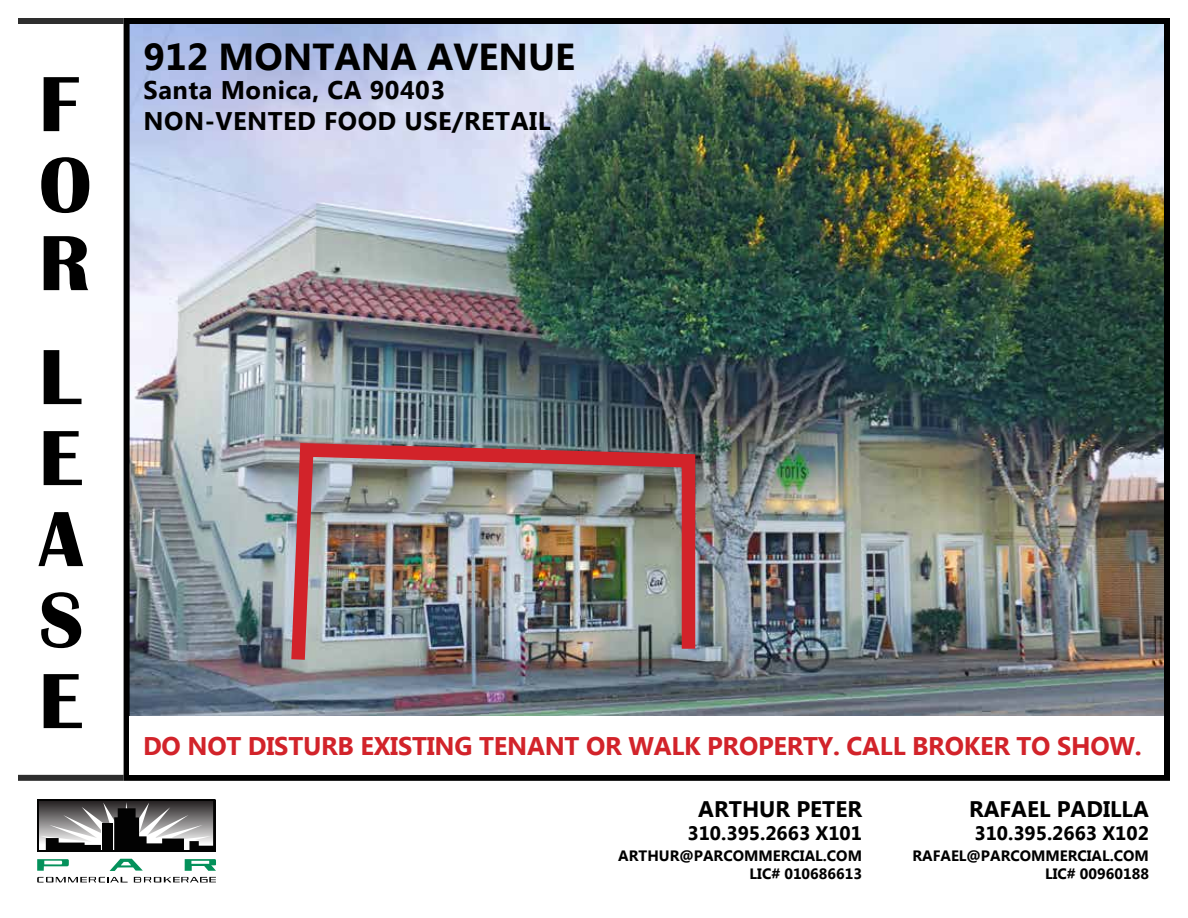
<style>
.page{position:relative;width:1188px;height:918px;background:#fff}
.page>*{position:absolute;margin:0;border:0;box-sizing:border-box;transform-origin:0 0}
.t1{font:700 81px/81px "Britannic";color:#000}
.t2{font:700 37.5px "Microsoft Tai Le";color:#000}
.t3{font:700 25.5px "Microsoft Tai Le";letter-spacing:-.01em;color:#d2232a}
.t4{font:700 25.5px/30.6px "Microsoft Tai Le";letter-spacing:.02em;color:#000}
.t5{font:700 22.5px "Microsoft Tai Le";color:#000}
.t6{font:700 19.5px "Microsoft Tai Le";color:#000}
.t7{font:700 15px/18px "Microsoft Tai Le";color:#000;text-align:right}
</style>
<div class="page">
<img style="left:131px;top:25px;width:1032px;height:691px">
<div style="left:124px;top:18px;width:1046px;height:763px;border:6px solid #000"></div>
<hr style="left:37px;top:850px;width:179px;height:2px;background:#020202">
<hr style="left:37px;top:799px;width:2px;height:51px;background:#020202">
<hr style="left:37px;top:799px;width:178px;height:2px;background:#020202">
<svg style="left:40px;top:799px;width:176px;height:51px"></svg>
<svg style="left:37px;top:859px;width:32px;height:12px"></svg>
<svg style="left:110px;top:859px;width:33px;height:12px"></svg>
<svg style="left:185px;top:859px;width:31px;height:12px"></svg>
<svg style="left:37px;top:877px;width:91px;height:6px"></svg>
<svg style="left:134px;top:877px;width:82px;height:6px"></svg>
<div style="left:18px;top:775px;width:106px;height:6px;background:#2e2e2e"></div>
<div style="left:18px;top:18px;width:106px;height:6px;background:#2e2e2e"></div>
<img style="left:284px;top:436px;width:418px;height:238px">
<div style="left:130px;top:716px;width:1034px;height:59px;background:#fff"></div>
<h1 class="t1" style="left:39px;top:65px;width:54px;line-height:79.5px">F<br>O<br>R</h1>
<h1 class="t1" style="left:39px;top:337px;width:46px;text-align:justify">L E A S E</h1>
<h2 class="t2" style="left:144px;top:36px;width:433px">912 MONTANA AVENUE</h2>
<h3 class="t4" style="left:144px;top:76px;width:409px">Santa Monica, CA 90403<br>NON-VENTED FOOD USE/RETAIL</h3>
<h3 class="t3" style="left:143px;top:732px;width:1000px">DO NOT DISTURB EXISTING TENANT OR WALK PROPERTY. CALL BROKER TO SHOW.</h3>
<h3 class="t5" style="left:698px;top:796px;width:165px">ARTHUR PETER</h3>
<h3 class="t6" style="left:688px;top:822px;width:176px">310.395.2663 X101</h3>
<p class="t7" style="left:618px;top:848px;width:245px">ARTHUR@PARCOMMERCIAL.COM<br>LIC# 010686613</p>
<h3 class="t5" style="left:969px;top:796px;width:181px">RAFAEL PADILLA</h3>
<h3 class="t6" style="left:974px;top:822px;width:176px">310.395.2663 X102</h3>
<p class="t7" style="left:912px;top:848px;width:238px">RAFAEL@PARCOMMERCIAL.COM<br>LIC# 00960188</p>
</div>
